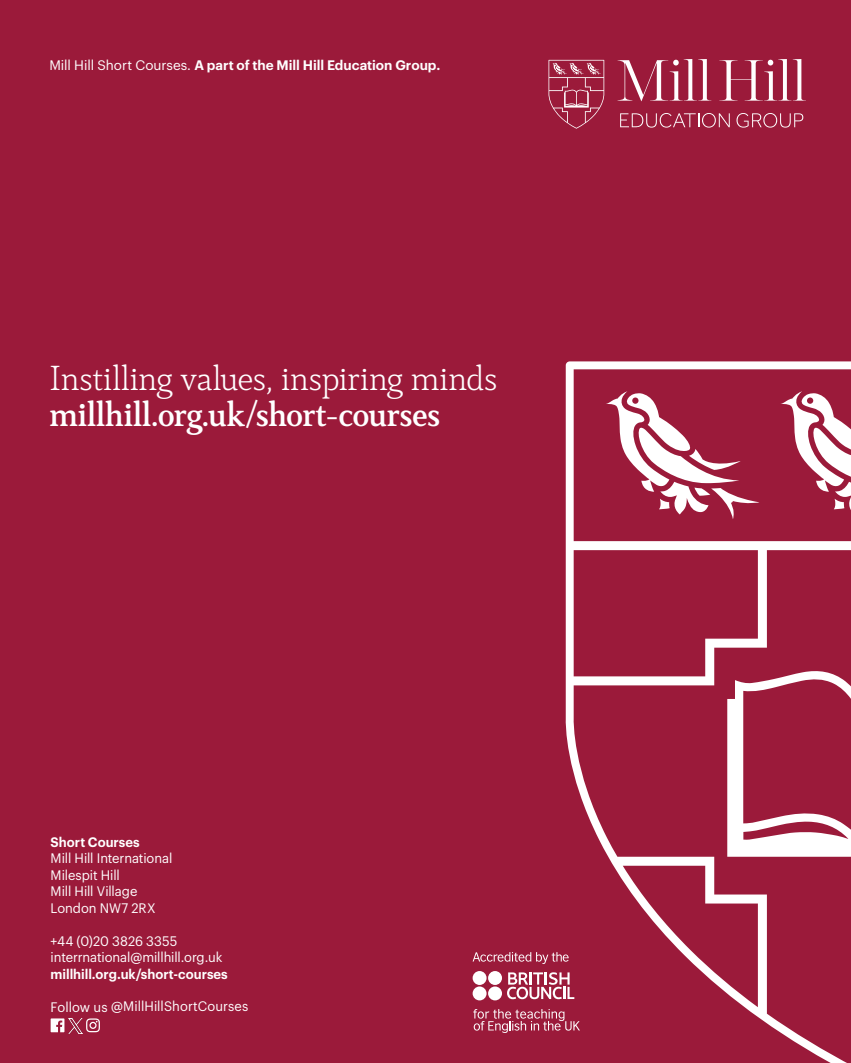
<style>
.page{position:relative;width:851px;height:1063px;background:#fff}
.page>*{position:absolute;margin:0;border:0;box-sizing:border-box;transform-origin:0 0}
.BODY_TEXT{font:300 39px/36px "Cultura New";color:#fff}
.BODY_TEXT-2{font:13.5px/16.5px "Graphik";letter-spacing:-.005em;color:#fff;scale:.96 1}
.HEADLINE_TEXT{font:600 13.5px "Graphik";color:#fff}
.s1{font-weight:400}
.s2{font-weight:500}
.s3{font-weight:600}
</style>
<div class="page">
<div style="left:0;top:0;width:850px;height:1063px;background:#9b1a3a"></div>
<svg style="left:565px;top:361px;width:285px;height:702px"></svg>
<svg style="left:727px;top:669px;width:123px;height:188px"></svg>
<svg style="left:605px;top:391px;width:154px;height:128px"></svg>
<svg style="left:780px;top:391px;width:70px;height:128px"></svg>
<svg style="left:472px;top:952px;width:96px;height:12px"></svg>
<svg style="left:473px;top:1009px;width:107px;height:24px"></svg>
<svg style="left:507px;top:972px;width:67px;height:27px"></svg>
<div style="left:488px;top:971px;width:14px;height:14px;background:#fff;border-radius:50%"></div>
<div style="left:472px;top:971px;width:14px;height:14px;background:#fff;border-radius:50%"></div>
<div style="left:488px;top:986px;width:14px;height:14px;background:#fff;border-radius:50%"></div>
<div style="left:472px;top:986px;width:14px;height:14px;background:#fff;border-radius:50%"></div>
<svg style="left:86px;top:1018px;width:14px;height:14px"></svg>
<svg style="left:51px;top:1018px;width:13px;height:14px"></svg>
<svg style="left:617px;top:59px;width:94px;height:42px"></svg>
<svg style="left:719px;top:59px;width:86px;height:42px"></svg>
<svg style="left:620px;top:113px;width:109px;height:15px"></svg>
<svg style="left:736px;top:113px;width:67px;height:15px"></svg>
<svg style="left:548px;top:60px;width:56px;height:69px"></svg>
<img style="left:68px;top:1018px;width:15px;height:15px">
<p class="HEADLINE_TEXT" style="left:49px;top:55px;width:392px"><span class="s1">Mill Hill Short Courses.</span> A part of the Mill Hill Education Group.</p>
<p class="BODY_TEXT" style="left:49px;top:360px;width:449px">Instilling values, inspiring minds <span class="s2">millhill.org.uk/short-courses</span></p>
<p class="BODY_TEXT-2" style="left:51px;top:832px;width:128px"><span class="s3">Short Courses<br></span>Mill Hill International</p>
<p class="BODY_TEXT-2" style="left:51px;top:865px;width:74px">Milespit Hill</p>
<p class="BODY_TEXT-2" style="left:51px;top:882px;width:92px">Mill Hill Village</p>
<p class="BODY_TEXT-2" style="left:51px;top:898px;width:111px">London NW7 2RX</p>
<p class="BODY_TEXT-2" style="left:51px;top:931px;width:186px">+44 (0)20 3826 3355 interrnational@millhill.org.uk <span class="s3">millhill.org.uk/short-courses</span></p>
<p class="BODY_TEXT-2" style="left:51px;top:997px;width:207px">Follow us @MillHillShortCourses</p>
</div>
